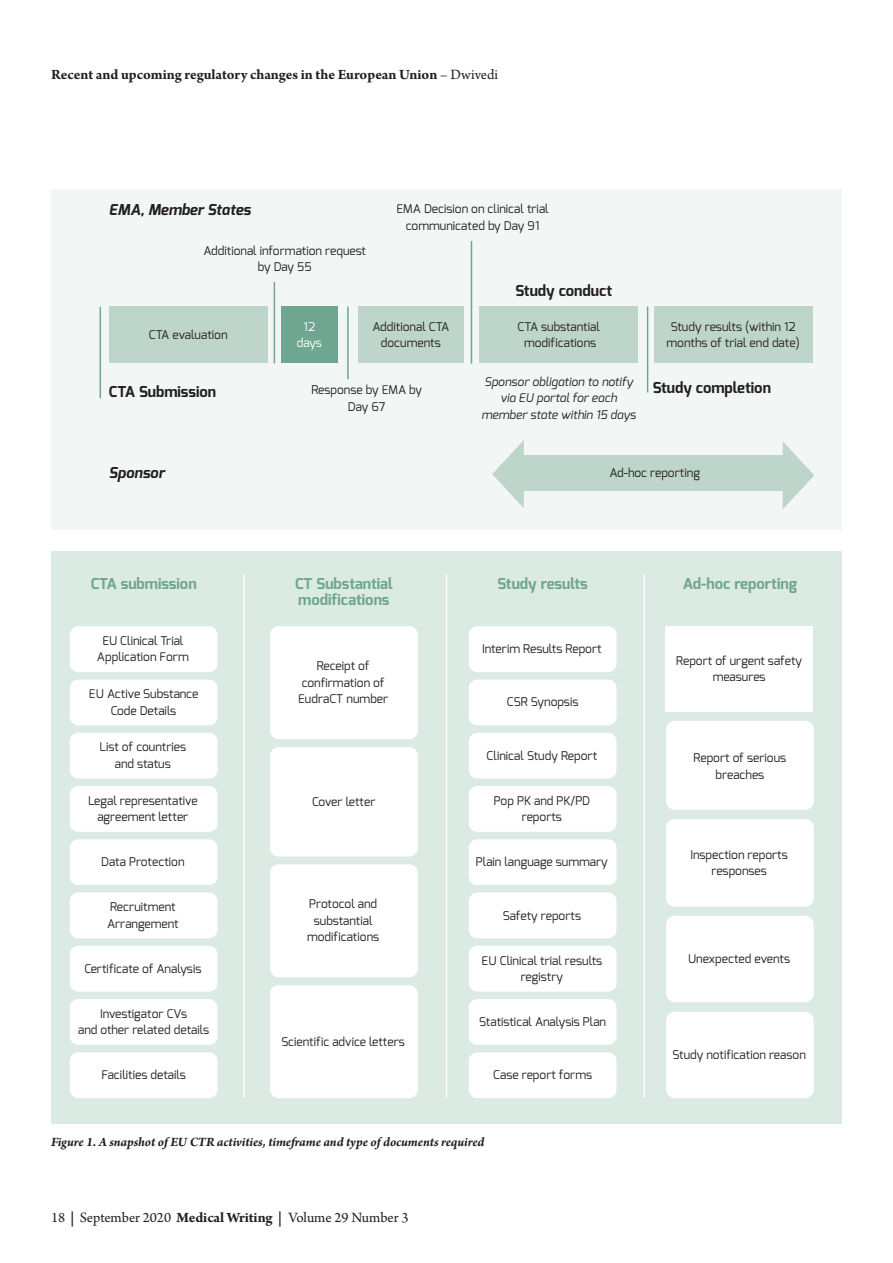
<style>
.page{position:relative;width:893px;height:1263px;background:#fff}
.page>*{position:absolute;margin:0;border:0;box-sizing:border-box;transform-origin:0 0}
.t1{font:700 15px/16.5px "Exo";color:#6fa691}
.t2{font:700 15px "Arno Pro";letter-spacing:-.005em;color:#231f20}
.t3{font:15px "Arno Pro";letter-spacing:-.005em;color:#231f20}
.t4{font:700 15px "Exo";color:#231f20}
.t5{font:italic 700 15px "Exo";color:#231f20}
.t6{font:italic 700 13.5px "Arno Pro";letter-spacing:-.005em;color:#231f20}
.t7{font:12px/16.5px "Exo";color:#231f20;text-align:center}
.t8{font:italic 12px/16.5px "Exo";color:#231f20;text-align:center}
.t9{font:12px/16.5px "Exo";letter-spacing:-.005em;color:#fff;text-align:center}
.s1{font-weight:400}
.s2{font-weight:700}
</style>
<div class="page">
<div style="left:51px;top:551px;width:791px;height:572px;background:#dceae4"></div>
<div style="left:70px;top:626px;width:148px;height:46px;background:#fff;border-radius:9px"></div>
<div style="left:70px;top:679px;width:148px;height:46px;background:#fff;border-radius:9px"></div>
<div style="left:70px;top:733px;width:148px;height:45px;background:#fff;border-radius:9px"></div>
<div style="left:70px;top:786px;width:148px;height:46px;background:#fff;border-radius:9px"></div>
<div style="left:70px;top:839px;width:148px;height:46px;background:#fff;border-radius:9px"></div>
<div style="left:70px;top:892px;width:148px;height:46px;background:#fff;border-radius:9px"></div>
<div style="left:70px;top:946px;width:148px;height:45px;background:#fff;border-radius:9px"></div>
<div style="left:70px;top:999px;width:148px;height:46px;background:#fff;border-radius:9px"></div>
<div style="left:70px;top:1052px;width:148px;height:46px;background:#fff;border-radius:9px"></div>
<div style="left:270px;top:626px;width:148px;height:113px;background:#fff;border-radius:9px"></div>
<div style="left:270px;top:747px;width:148px;height:109px;background:#fff;border-radius:9px"></div>
<div style="left:270px;top:864px;width:148px;height:113px;background:#fff;border-radius:9px"></div>
<div style="left:270px;top:985px;width:148px;height:113px;background:#fff;border-radius:9px"></div>
<div style="left:469px;top:626px;width:148px;height:46px;background:#fff;border-radius:9px"></div>
<div style="left:469px;top:679px;width:148px;height:46px;background:#fff;border-radius:9px"></div>
<div style="left:469px;top:733px;width:148px;height:45px;background:#fff;border-radius:9px"></div>
<div style="left:469px;top:786px;width:148px;height:46px;background:#fff;border-radius:9px"></div>
<div style="left:469px;top:839px;width:148px;height:46px;background:#fff;border-radius:9px"></div>
<div style="left:469px;top:892px;width:148px;height:46px;background:#fff;border-radius:9px"></div>
<div style="left:469px;top:946px;width:148px;height:45px;background:#fff;border-radius:9px"></div>
<div style="left:469px;top:999px;width:148px;height:46px;background:#fff;border-radius:9px"></div>
<div style="left:469px;top:1052px;width:148px;height:46px;background:#fff;border-radius:9px"></div>
<div style="left:666px;top:721px;width:148px;height:89px;background:#fff;border-radius:9px"></div>
<div style="left:666px;top:819px;width:148px;height:87px;background:#fff;border-radius:9px"></div>
<div style="left:666px;top:916px;width:148px;height:86px;background:#fff;border-radius:9px"></div>
<div style="left:666px;top:1012px;width:148px;height:86px;background:#fff;border-radius:9px"></div>
<div style="left:665px;top:626px;width:148px;height:85px;background:#fff"></div>
<hr style="left:243px;top:574px;width:2px;height:524px;background:#fff">
<hr style="left:446px;top:574px;width:1px;height:524px;background:#fff">
<hr style="left:643px;top:574px;width:2px;height:524px;background:#fff">
<div style="left:51px;top:189px;width:791px;height:340px;background:#f2f7f6"></div>
<div style="left:109px;top:306px;width:158px;height:57px;background:#bed5cb"></div>
<div style="left:281px;top:306px;width:56px;height:57px;background:#6fa691"></div>
<div style="left:358px;top:306px;width:105px;height:57px;background:#bed5cb"></div>
<div style="left:479px;top:306px;width:159px;height:57px;background:#bed5cb"></div>
<div style="left:654px;top:306px;width:158px;height:57px;background:#bed5cb"></div>
<hr style="left:100px;top:307px;width:1px;height:91px;background:#6fa691">
<hr style="left:274px;top:282px;width:1px;height:81px;background:#6fa691">
<hr style="left:347px;top:306px;width:2px;height:73px;background:#6fa691">
<hr style="left:647px;top:306px;width:1px;height:86px;background:#6fa691">
<hr style="left:471px;top:241px;width:1px;height:123px;background:#6fa691">
<div style="left:515px;top:455px;width:275px;height:36px;background:#bed5cb"></div>
<p class="t2" style="left:51px;top:69px;width:449px">Recent and upcoming regulatory changes in the European Union <span class="s1">– Dwivedi</span></p>
<p class="t5" style="left:109px;top:203px;width:143px">EMA, Member States</p>
<p class="t7" style="left:203px;top:242px;width:164px">Additional information request by Day 55</p>
<p class="t7" style="left:396px;top:201px;width:154px">EMA Decision on clinical trial communicated by Day 91</p>
<p class="t4" style="left:515px;top:284px;width:98px">Study conduct</p>
<p class="t7" style="left:149px;top:327px;width:80px">CTA evaluation</p>
<p class="t4" style="left:109px;top:385px;width:109px">CTA Submission</p>
<p class="t5" style="left:109px;top:466px;width:57px">Sponsor</p>
<p class="t1" style="left:91px;top:577px;width:107px">CTA submission</p>
<p class="t7" style="left:97px;top:632px;width:93px">EU Clinical Trial<br>Application Form</p>
<p class="t7" style="left:89px;top:686px;width:111px">EU Active Substance<br>Code Details</p>
<p class="t7" style="left:100px;top:739px;width:88px">List of countries and status</p>
<p class="t7" style="left:88px;top:792px;width:111px">Legal representative agreement letter</p>
<p class="t7" style="left:101px;top:854px;width:85px">Data Protection</p>
<p class="t7" style="left:107px;top:899px;width:73px;text-align:left">Recruitment<br>Arrangement</p>
<p class="t7" style="left:84px;top:960px;width:119px">Certificate of Analysis</p>
<p class="t7" style="left:78px;top:1005px;width:132px">Investigator CVs<br>and other related details</p>
<p class="t7" style="left:101px;top:1067px;width:86px">Facilities details</p>
<p class="t9" style="left:297px;top:318px;width:27px">12 days</p>
<p class="t7" style="left:372px;top:318px;width:78px">Additional CTA documents</p>
<p class="t7" style="left:518px;top:318px;width:84px">CTA substantial modifications</p>
<p class="t7" style="left:667px;top:318px;width:135px">Study results (within 12 months of trial end date)</p>
<p class="t7" style="left:311px;top:382px;width:112px">Response by EMA by<br>Day 67</p>
<p class="t8" style="left:481px;top:373px;width:156px">Sponsor obligation to notify via EU portal for each member state within 15 days</p>
<p class="t4" style="left:653px;top:381px;width:120px">Study completion</p>
<p class="t1" style="left:295px;top:577px;width:99px">CT Substantial modifications</p>
<p class="t7" style="left:298px;top:658px;width:92px">Receipt of confirmation of<br>EudraCT number</p>
<p class="t7" style="left:312px;top:793px;width:65px">Cover letter</p>
<p class="t7" style="left:307px;top:896px;width:73px">Protocol and substantial modifications</p>
<p class="t7" style="left:281px;top:1033px;width:125px">Scientific advice letters</p>
<p class="t7" style="left:609px;top:465px;width:92px">Ad-hoc reporting</p>
<p class="t1" style="left:497px;top:577px;width:92px">Study results</p>
<p class="t7" style="left:482px;top:641px;width:121px">Interim Results Report</p>
<p class="t7" style="left:507px;top:694px;width:73px">CSR Synopsis</p>
<p class="t1" style="left:683px;top:577px;width:116px">Ad-hoc reporting</p>
<p class="t7" style="left:676px;top:652px;width:127px">Report of urgent safety measures</p>
<p class="t7" style="left:487px;top:747px;width:112px">Clinical Study Report</p>
<p class="t7" style="left:494px;top:792px;width:98px">Pop PK and PK/PD reports</p>
<p class="t7" style="left:476px;top:854px;width:134px">Plain language summary</p>
<p class="t7" style="left:503px;top:907px;width:80px">Safety reports</p>
<p class="t7" style="left:482px;top:952px;width:122px">EU Clinical trial results registry</p>
<p class="t7" style="left:479px;top:1014px;width:128px">Statistical Analysis Plan</p>
<p class="t7" style="left:493px;top:1067px;width:100px">Case report forms</p>
<p class="t7" style="left:693px;top:750px;width:94px">Report of serious breaches</p>
<p class="t7" style="left:690px;top:846px;width:99px">Inspection reports responses</p>
<p class="t7" style="left:688px;top:951px;width:104px">Unexpected events</p>
<p class="t7" style="left:672px;top:1047px;width:135px">Study notification reason</p>
<p class="t6" style="left:51px;top:1137px;width:435px">Figure 1. A snapshot of EU CTR activities, timeframe and type of documents required</p>
<p class="t3" style="left:51px;top:1212px;width:359px">18 <span class="s2">|</span> September 2020 <span class="s2">Medical Writing |</span> Volume 29 Number 3</p>
</div>
